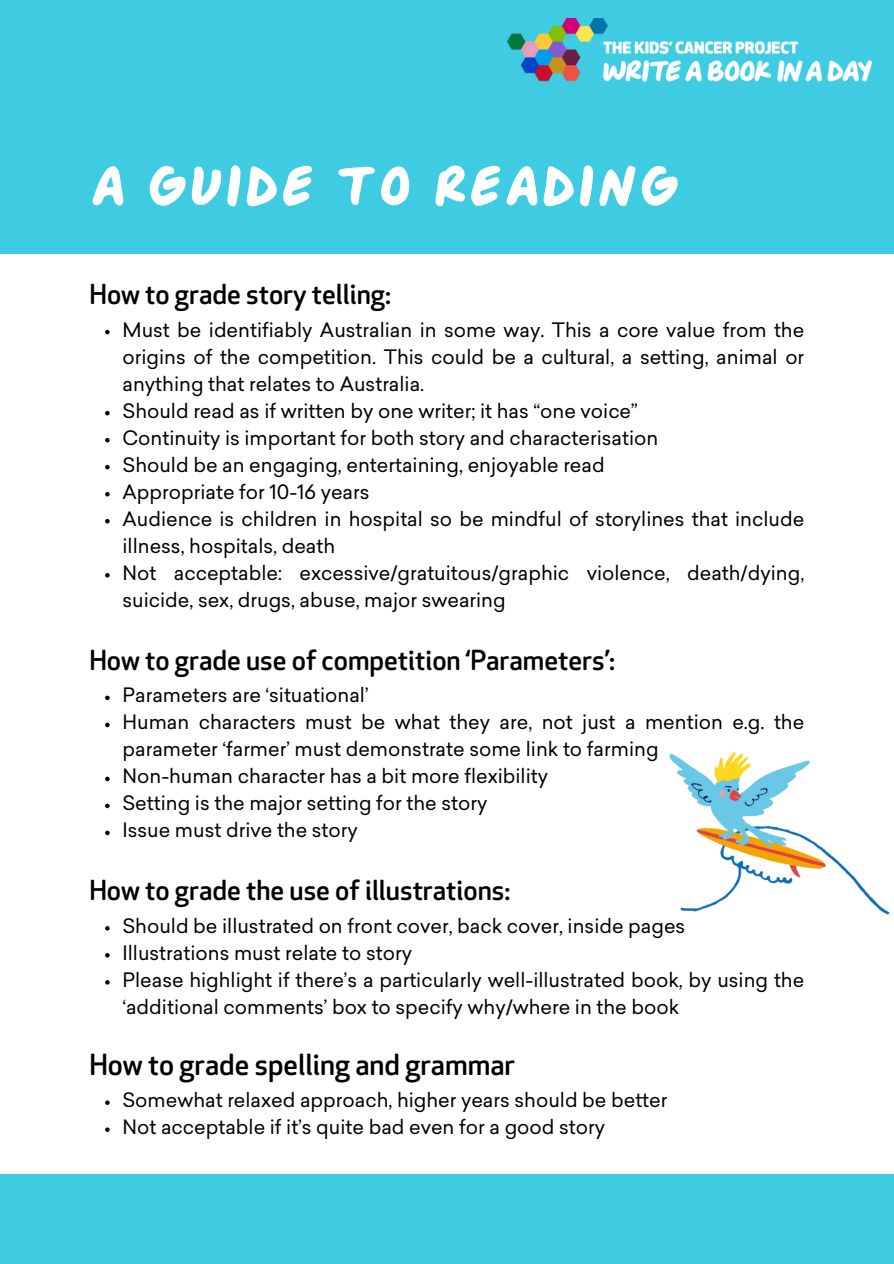
<style>
.page{position:relative;width:894px;height:1264px;background:#fff}
.page>*{position:absolute;margin:0;border:0;box-sizing:border-box;transform-origin:0 0}
.t1{font:56.85px "Plant Mama";color:#fff}
.t2{font:500 28.5px "Apex Rounded";color:#000}
.t3{font:500 27px "Apex Rounded";color:#000}
.t4{font:19.5px/27px "Sailec";color:#000}
</style>
<div class="page">
<div style="left:0;top:0;width:893px;height:253px;background:#3fcce3"></div>
<img style="left:507px;top:18px;width:364px;height:64px">
<svg style="left:105px;top:695px;width:5px;height:5px"></svg>
<svg style="left:105px;top:722px;width:5px;height:5px"></svg>
<svg style="left:105px;top:776px;width:5px;height:5px"></svg>
<svg style="left:105px;top:803px;width:5px;height:5px"></svg>
<svg style="left:105px;top:830px;width:5px;height:5px"></svg>
<img style="left:669px;top:752px;width:221px;height:163px">
<svg style="left:105px;top:330px;width:5px;height:4px"></svg>
<svg style="left:105px;top:411px;width:5px;height:4px"></svg>
<svg style="left:105px;top:438px;width:5px;height:4px"></svg>
<svg style="left:105px;top:465px;width:5px;height:4px"></svg>
<svg style="left:105px;top:492px;width:5px;height:4px"></svg>
<svg style="left:105px;top:519px;width:5px;height:4px"></svg>
<svg style="left:105px;top:573px;width:5px;height:4px"></svg>
<svg style="left:105px;top:926px;width:5px;height:4px"></svg>
<svg style="left:105px;top:953px;width:5px;height:4px"></svg>
<svg style="left:105px;top:980px;width:5px;height:4px"></svg>
<svg style="left:105px;top:1100px;width:5px;height:4px"></svg>
<svg style="left:105px;top:1127px;width:5px;height:4px"></svg>
<div style="left:0;top:1174px;width:893px;height:89px;background:#3fcce3"></div>
<p class="t1" style="left:89px;top:155px;width:592px">A GUIDE TO READING</p>
<p class="t3" style="left:89px;top:280px;width:303px">How to grade story telling:</p>
<p class="t4" style="left:122px;top:318px;width:683px;text-align:justify">Must be identifiably Australian in some way. This a core value from the origins of the competition. This could be a cultural, a setting, animal or anything that relates to Australia.</p>
<p class="t4" style="left:122px;top:399px;width:517px">Should read as if written by one writer; it has “one voice”</p>
<h2 class="t4" style="left:122px;top:426px;width:537px">Continuity is important for both story and characterisation</h2>
<p class="t4" style="left:122px;top:453px;width:483px">Should be an engaging, entertaining, enjoyable read</p>
<p class="t4" style="left:122px;top:480px;width:248px">Appropriate for 10-16 years</p>
<p class="t4" style="left:122px;top:507px;width:683px">Audience is children in hospital so be mindful of storylines that include illness, hospitals, death</p>
<p class="t4" style="left:122px;top:561px;width:683px">Not acceptable: excessive/gratuitous/graphic violence, death/dying, suicide, sex, drugs, abuse, major swearing</p>
<p class="t3" style="left:89px;top:645px;width:527px">How to grade use of competition ‘Parameters’:</p>
<h1 class="t4" style="left:122px;top:684px;width:247px">Parameters are ‘situational’</h1>
<h2 class="t4" style="left:122px;top:711px;width:683px">Human characters must be what they are, not just a mention e.g. the parameter ‘farmer’ must demonstrate some link to farming</h2>
<p class="t4" style="left:122px;top:765px;width:427px">Non-human character has a bit more flexibility</p>
<p class="t4" style="left:122px;top:792px;width:366px">Setting is the major setting for the story</p>
<p class="t4" style="left:122px;top:819px;width:237px">Issue must drive the story</p>
<p class="t3" style="left:89px;top:876px;width:422px">How to grade the use of illustrations:</p>
<h2 class="t4" style="left:122px;top:914px;width:564px">Should be illustrated on front cover, back cover, inside pages</h2>
<p class="t4" style="left:122px;top:941px;width:291px">Illustrations must relate to story</p>
<p class="t4" style="left:122px;top:968px;width:683px">Please highlight if there’s a particularly well-illustrated book, by using the ‘additional comments’ box to specify why/where in the book</p>
<p class="t2" style="left:89px;top:1049px;width:427px">How to grade spelling and grammar</p>
<h2 class="t4" style="left:122px;top:1088px;width:546px">Somewhat relaxed approach, higher years should be better</h2>
<p class="t4" style="left:122px;top:1115px;width:484px">Not acceptable if it’s quite bad even for a good story</p>
</div>
